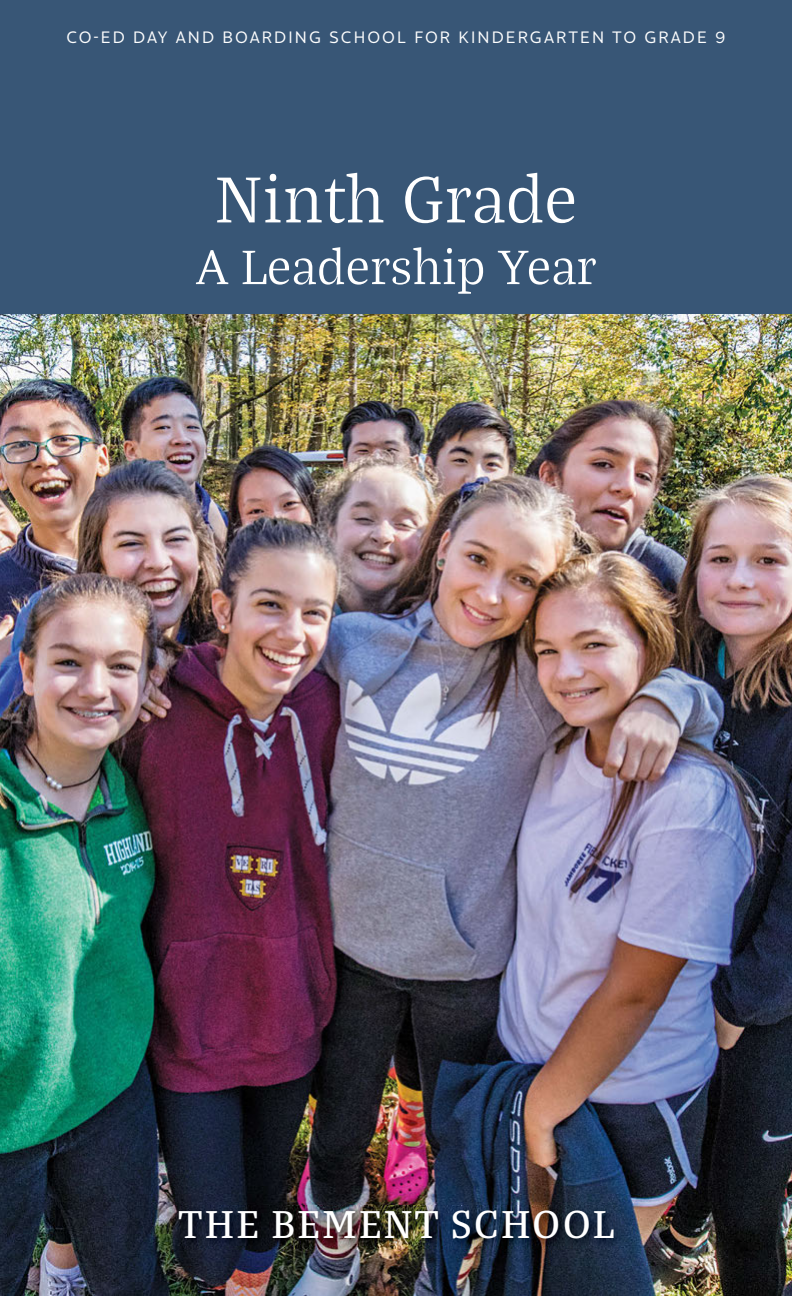
<style>
.page{position:relative;width:792px;height:1296px;background:#fff}
.page>*{position:absolute;margin:0;border:0;box-sizing:border-box;transform-origin:0 0}
.t1{font:300 70px "Bagatela";color:#fff}
.t2{font:300 52px "Bagatela";color:#fff}
.t3{font:500 42px "Bagatela";letter-spacing:.04em;color:#fff}
.t4{font:16px "Cresta";letter-spacing:.13em;color:#fff}
.s1{font-family:"Gotham"}
</style>
<div class="page">
<img style="left:0;top:314px;width:792px;height:982px">
<img style="left:174px;top:1206px;width:449px;height:43px">
<div style="left:0;top:0;width:792px;height:314px;background:#385676"></div>
<p class="t4" style="left:67px;top:25px;width:660px">CO-ED DAY AND BOARDING SCHOOL FOR KINDERGARTEN TO GRADE <span class="s1">9</span></p>
<h1 class="t1" style="left:215px;top:155px;width:364px">Ninth Grade</h1>
<h2 class="t2" style="left:196px;top:234px;width:402px">A Leadership Year</h2>
<h3 class="t3" style="left:178px;top:1197px;width:437px">THE BEMENT SCHOOL</h3>
</div>
